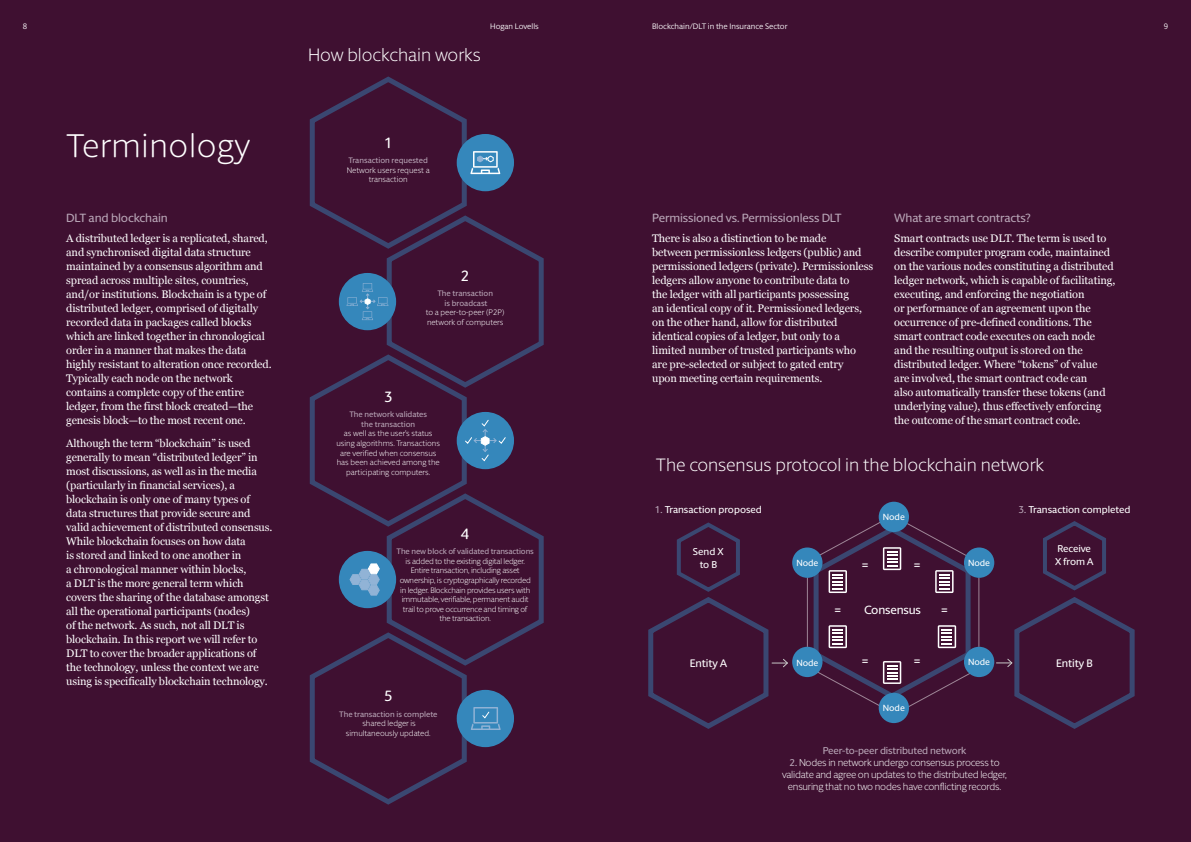
<style>
.page{position:relative;width:1191px;height:842px;background:#3f1031}
.page>*{position:absolute;margin:0;border:0;box-sizing:border-box;transform-origin:0 0}
.t1{font:300 33px "Berlingske Sans Round";letter-spacing:.02em;color:#fff}
.t2{font:300 18px "Berlingske Sans Round";color:#fff}
.t3{font:500 15px "Berlingske Sans Round";color:#fff}
.t4{font:500 13px "Berlingske Sans Round";color:#fff}
.t5{font:500 12px "Berlingske Sans Round";letter-spacing:-.01em;color:#b8a5b6}
.t6{font:500 12px "Berlingske Sans Round";letter-spacing:-.015em;color:#fff}
.t7{font:11px/14px "Georgia";letter-spacing:-.01em;color:#fff}
.t8{font:500 11px "Berlingske Sans Round";letter-spacing:-.005em;color:#fff}
.t9{font:300 10px/12px "Berlingske Sans Round";letter-spacing:-.02em;color:#fff;text-align:center}
.t10{font:500 10px/12.4px "Berlingske Sans Round";letter-spacing:-.005em;color:#fff}
.t11{font:500 10px "Berlingske Sans Round";letter-spacing:-.01em;color:#b8a5b6}
.t12{font:500 9px "Berlingske Sans Round";color:#fff}
.t13{font:300 8px/9.6px "Berlingske Sans Round";color:#fff;text-align:center}
.t14{font:300 8px/9.6px "Berlingske Sans Round";letter-spacing:-.02em;color:#fff;text-align:center}
.t15{font:500 8px/9.6px "Berlingske Sans Round";letter-spacing:-.005em;color:#b8a5b6;text-align:center}
.t16{font:8px "Berlingske Sans Round";color:#fff}
.s1{color:#b8a5b6}
.s2{font-weight:500;color:#b8a5b6}
</style>
<div class="page">
<svg style="left:648px;top:522px;width:140px;height:207px"></svg>
<div style="left:792px;top:647px;width:30px;height:30px;background:#3587bb;border-radius:50%"></div>
<svg style="left:812px;top:521px;width:163px;height:186px"></svg>
<div style="left:792px;top:547px;width:30px;height:31px;background:#3587bb;border-radius:50%"></div>
<div style="left:878px;top:502px;width:31px;height:30px;background:#3587bb;border-radius:50%"></div>
<div style="left:878px;top:693px;width:31px;height:30px;background:#3587bb;border-radius:50%"></div>
<div style="left:964px;top:547px;width:30px;height:31px;background:#3587bb;border-radius:50%"></div>
<div style="left:964px;top:647px;width:30px;height:30px;background:#3587bb;border-radius:50%"></div>
<hr style="left:807px;top:578px;width:1px;height:69px;background:#fff">
<hr style="left:978px;top:578px;width:1px;height:69px;background:#fff">
<svg style="left:996px;top:521px;width:139px;height:208px"></svg>
<svg style="left:309px;top:76px;width:235px;height:729px"></svg>
<p class="t16" style="left:23px;top:20px;width:6px">8</p>
<p class="t16" style="left:490px;top:20px;width:50px">Hogan Lovells</p>
<h1 class="t1" style="left:66px;top:123px;width:185px">Terminology</h1>
<p class="t5" style="left:66px;top:210px;width:103px">DLT and blockchain</p>
<p class="t7" style="left:66px;top:231px;width:207px">A distributed ledger is a replicated, shared, and synchronised digital data structure maintained by a consensus algorithm and spread across multiple sites, countries, and/or institutions. Blockchain is a type of distributed ledger, comprised of digitally recorded data in packages called blocks which are linked together in chronological order in a manner that makes the data highly resistant to alteration once recorded.<br>Typically each node on the network contains a complete copy of the entire ledger, from the first block created—the genesis block—to the most recent one.</p>
<p class="t7" style="left:66px;top:436px;width:208px">Although the term “blockchain” is used generally to mean “distributed ledger” in most discussions, as well as in the media (particularly in financial services), a blockchain is only one of many types of data structures that provide secure and valid achievement of distributed consensus.<br>While blockchain focuses on how data<br>is stored and linked to one another in<br>a chronological manner within blocks,<br>a DLT is the more general term which covers the sharing of the database amongst all the operational participants (nodes)<br>of the network. As such, not all DLT is blockchain. In this report we will refer to DLT to cover the broader applications of the technology, unless the context we are using is specifically blockchain technology.</p>
<h2 class="t2" style="left:308px;top:42px;width:174px">How blockchain works</h2>
<h3 class="t3" style="left:384px;top:132px;width:10px">1</h3>
<p class="t15" style="left:349px;top:155px;width:81px">Transaction requested</p>
<p class="t13" style="left:347px;top:165px;width:84px">Network users request a transaction</p>
<h3 class="t3" style="left:461px;top:265px;width:10px">2</h3>
<p class="t15" style="left:437px;top:288px;width:57px">The transaction is broadcast</p>
<p class="t13" style="left:426px;top:307px;width:80px;text-align:left">to a peer-to-peer (P2P) network of computers</p>
<h3 class="t3" style="left:384px;top:386px;width:10px">3</h3>
<p class="t15" style="left:349px;top:409px;width:79px">The network validates the transaction</p>
<p class="t13" style="left:336px;top:429px;width:105px">as well as the user’s status using algorithms. Transactions are verified when consensus has been achieved among the participating computers.</p>
<h3 class="t3" style="left:461px;top:523px;width:10px">4</h3>
<p class="t15" style="left:396px;top:546px;width:139px">The new block of validated transactions</p>
<p class="t14" style="left:400px;top:556px;width:133px">is added to the existing digital ledger.<br>Entire transaction, including asset ownership, is cryptographically recorded in ledger. Blockchain provides users with immutable, verifiable, permanent audit trail to prove occurrence and timing of the transaction.</p>
<h3 class="t3" style="left:384px;top:686px;width:10px">5</h3>
<p class="t15" style="left:339px;top:708px;width:100px">The transaction is complete</p>
<p class="t13" style="left:346px;top:718px;width:86px">shared ledger is simultaneously updated.</p>
<p class="t16" style="left:652px;top:20px;width:137px">Blockchain/DLT in the Insurance Sector</p>
<p class="t16" style="left:1163px;top:20px;width:6px">9</p>
<p class="t5" style="left:652px;top:210px;width:191px">Permissioned vs. Permissionless DLT</p>
<p class="t7" style="left:652px;top:231px;width:222px">There is also a distinction to be made<br>between permissionless ledgers (public) and permissioned ledgers (private). Permissionless ledgers allow anyone to contribute data to<br>the ledger with all participants possessing<br>an identical copy of it. Permissioned ledgers, on the other hand, allow for distributed identical copies of a ledger, but only to a limited number of trusted participants who are pre-selected or subject to gated entry<br>upon meeting certain requirements.</p>
<p class="t5" style="left:894px;top:210px;width:138px">What are smart contracts?</p>
<p class="t7" style="left:894px;top:231px;width:222px">Smart contracts use DLT. The term is used to describe computer program code, maintained on the various nodes constituting a distributed ledger network, which is capable of facilitating, executing, and enforcing the negotiation<br>or performance of an agreement upon the occurrence of pre-defined conditions. The smart contract code executes on each node and the resulting output is stored on the distributed ledger. Where “tokens” of value<br>are involved, the smart contract code can<br>also automatically transfer these tokens (and underlying value), thus effectively enforcing the outcome of the smart contract code.</p>
<h2 class="t2" style="left:656px;top:452px;width:390px">The consensus protocol in the blockchain network</h2>
<p class="t10" style="left:655px;top:503px;width:108px"><span class="s1">1.</span> Transaction proposed</p>
<p class="t12" style="left:883px;top:510px;width:23px">Node</p>
<p class="t10" style="left:1018px;top:503px;width:113px"><span class="s1">3.</span> Transaction completed</p>
<p class="t10" style="left:693px;top:545px;width:32px;text-align:center">Send X to B</p>
<p class="t12" style="left:796px;top:556px;width:23px">Node</p>
<p class="t4" style="left:861px;top:555px;width:9px">=</p>
<p class="t4" style="left:913px;top:555px;width:9px">=</p>
<p class="t12" style="left:968px;top:556px;width:23px">Node</p>
<p class="t10" style="left:1055px;top:542px;width:40px">Receive<br>X from A</p>
<p class="t4" style="left:834px;top:601px;width:9px">=</p>
<p class="t6" style="left:864px;top:601px;width:58px">Consensus</p>
<p class="t4" style="left:940px;top:601px;width:9px">=</p>
<p class="t8" style="left:689px;top:656px;width:39px">Entity A</p>
<p class="t12" style="left:796px;top:656px;width:23px">Node</p>
<p class="t4" style="left:861px;top:651px;width:9px">=</p>
<p class="t4" style="left:913px;top:651px;width:9px">=</p>
<p class="t12" style="left:968px;top:655px;width:23px">Node</p>
<p class="t8" style="left:1056px;top:656px;width:38px">Entity B</p>
<p class="t12" style="left:883px;top:701px;width:23px">Node</p>
<p class="t11" style="left:822px;top:743px;width:145px">Peer-to-peer distributed network</p>
<p class="t9" style="left:782px;top:756px;width:226px"><span class="s2">2.</span> Nodes in network undergo consensus process to validate and agree on updates to the distributed ledger, ensuring that no two nodes have conflicting records.</p>
</div>
